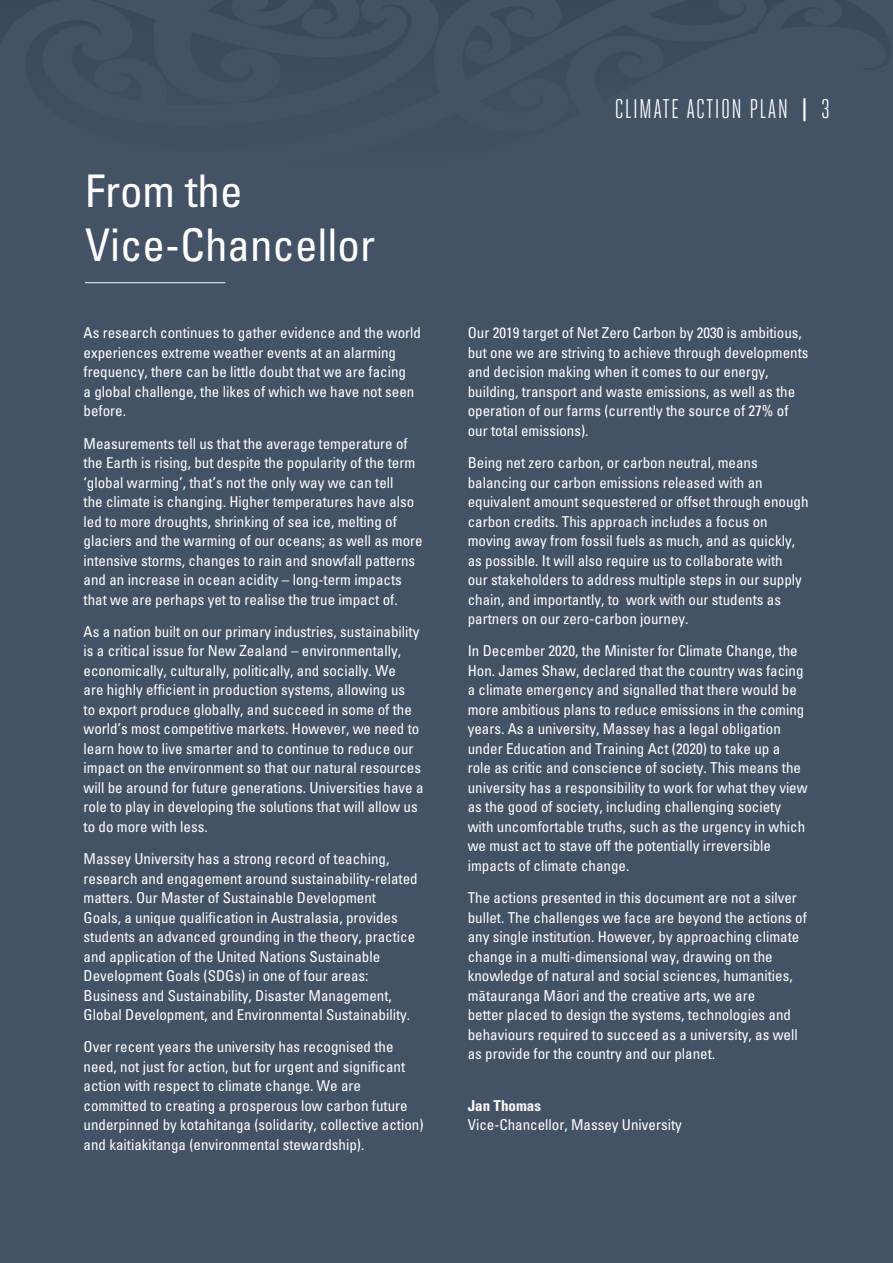
<style>
.page{position:relative;width:893px;height:1263px;background:#445266}
.page>*{position:absolute;margin:0;border:0;box-sizing:border-box;transform-origin:0 0}
.Title_Heading_Column{font:45px/54px "Univers Condensed Macron";color:#fff}
.t1{font:27px "Heroic Condensed";letter-spacing:.05em;color:#fff}
.Body{font:15px/19.5px "Univers Condensed Macron";color:#fff}
.t2{font:15px "Univers Condensed Bold Macron";color:#fff}
.s1{font-weight:800}
</style>
<div class="page">
<hr style="left:85px;top:282px;width:140px;height:1px;background:#fff">
<svg style="left:0;top:0;width:15px;height:20px"></svg>
<svg style="left:651px;top:0;width:224px;height:20px"></svg>
<svg style="left:15px;top:0;width:599px;height:20px"></svg>
<p class="Title_Heading_Column" style="left:85px;top:163px;width:291px">From the<br>Vice-Chancellor</p>
<p class="Body" style="left:84px;top:323px;width:339px">As research continues to gather evidence and the world experiences extreme weather events at an alarming frequency, there can be little doubt that we are facing<br>a global challenge, the likes of which we have not seen before.</p>
<p class="Body" style="left:84px;top:433px;width:341px">Measurements tell us that the average temperature of the Earth is rising, but despite the popularity of the term ‘global warming’, that’s not the only way we can tell<br>the climate is changing. Higher temperatures have also led to more droughts, shrinking of sea ice, melting of glaciers and the warming of our oceans; as well as more intensive storms, changes to rain and snowfall patterns and an increase in ocean acidity – long-term impacts that we are perhaps yet to realise the true impact of.</p>
<p class="Body" style="left:84px;top:621px;width:341px">As a nation built on our primary industries, sustainability is a critical issue for New Zealand – environmentally, economically, culturally, politically, and socially. We<br>are highly efficient in production systems, allowing us<br>to export produce globally, and succeed in some of the world’s most competitive markets. However, we need to learn how to live smarter and to continue to reduce our impact on the environment so that our natural resources will be around for future generations. Universities have a role to play in developing the solutions that will allow us to do more with less.</p>
<p class="Body" style="left:84px;top:848px;width:336px">Massey University has a strong record of teaching, research and engagement around sustainability-related matters. Our Master of Sustainable Development<br>Goals, a unique qualification in Australasia, provides students an advanced grounding in the theory, practice and application of the United Nations Sustainable Development Goals (SDGs) in one of four areas:<br>Business and Sustainability, Disaster Management, Global Development, and Environmental Sustainability.</p>
<p class="Body" style="left:84px;top:1037px;width:341px">Over recent years the university has recognised the need, not just for action, but for urgent and significant action with respect to climate change. We are committed to creating a prosperous low carbon future underpinned by kotahitanga (solidarity, collective action) and kaitiakitanga (environmental stewardship).</p>
<p class="t1" style="left:615px;top:94px;width:217px">CLIMATE ACTION PLAN <span class="s1">|</span> 3</p>
<p class="Body" style="left:468px;top:323px;width:342px">Our 2019 target of Net Zero Carbon by 2030 is ambitious, but one we are striving to achieve through developments and decision making when it comes to our energy, building, transport and waste emissions, as well as the operation of our farms (currently the source of 27% of our total emissions).</p>
<p class="Body" style="left:468px;top:452px;width:342px">Being net zero carbon, or carbon neutral, means balancing our carbon emissions released with an equivalent amount sequestered or offset through enough carbon credits. This approach includes a focus on moving away from fossil fuels as much, and as quickly, as possible. It will also require us to collaborate with<br>our stakeholders to address multiple steps in our supply chain, and importantly, to work with our students as partners on our zero-carbon journey.</p>
<p class="Body" style="left:468px;top:641px;width:341px">In December 2020, the Minister for Climate Change, the Hon. James Shaw, declared that the country was facing a climate emergency and signalled that there would be more ambitious plans to reduce emissions in the coming years. As a university, Massey has a legal obligation under Education and Training Act (2020) to take up a<br>role as critic and conscience of society. This means the university has a responsibility to work for what they view as the good of society, including challenging society with uncomfortable truths, such as the urgency in which we must act to stave off the potentially irreversible impacts of climate change.</p>
<p class="Body" style="left:468px;top:887px;width:341px">The actions presented in this document are not a silver bullet. The challenges we face are beyond the actions of any single institution. However, by approaching climate change in a multi-dimensional way, drawing on the knowledge of natural and social sciences, humanities, mätauranga Mäori and the creative arts, we are<br>better placed to design the systems, technologies and behaviours required to succeed as a university, as well as provide for the country and our planet.</p>
<p class="t2" style="left:468px;top:1096px;width:75px">Jan Thomas</p>
<p class="Body" style="left:468px;top:1115px;width:216px">Vice-Chancellor, Massey University</p>
</div>
